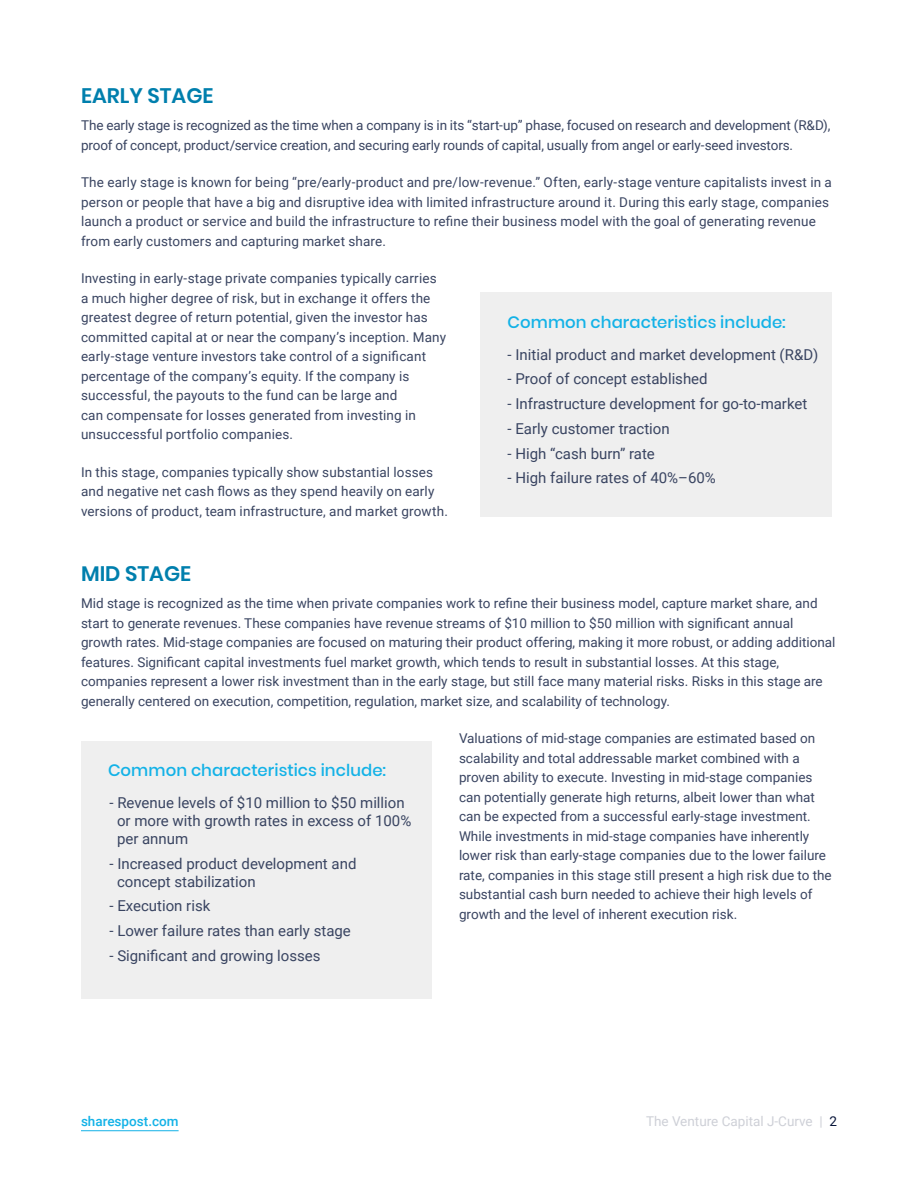
<style>
.page{position:relative;width:918px;height:1188px;background:#fff}
.page>*{position:absolute;margin:0;border:0;box-sizing:border-box;transform-origin:0 0}
.t1{font:600 21px "Poppins";color:#007fad}
.t2{font:500 16.5px "Poppins";letter-spacing:.005em;color:#13b2e7}
.Body_Copy{font:15px/18px "Roboto";color:#394461}
.Body_Copy-2{font:13.5px/19.5px "Roboto";color:#394461}
.t3{font:13.5px "Roboto";color:#ced0d7}
.t4{font:500 13.5px "Roboto";color:#13b2e7}
.s1{color:#081539}
</style>
<div class="page">
<hr style="left:81px;top:1130px;width:98px;height:1px;background:#13b2e7">
<div style="left:481px;top:293px;width:351px;height:224px;background:#efefef"></div>
<div style="left:81px;top:741px;width:351px;height:257px;background:#efefef"></div>
<h2 class="t1" style="left:81px;top:84px;width:134px">EARLY STAGE</h2>
<p class="Body_Copy-2" style="left:81px;top:115px;width:751px">The early stage is recognized as the time when a company is in its “start-up” phase, focused on research and development (R&amp;D), proof of concept, product/service creation, and securing early rounds of capital, usually from angel or early-seed investors.</p>
<p class="Body_Copy-2" style="left:81px;top:172px;width:752px">The early stage is known for being “pre/early-product and pre/low-revenue.” Often, early-stage venture capitalists invest in a person or people that have a big and disruptive idea with limited infrastructure around it. During this early stage, companies launch a product or service and build the infrastructure to refine their business model with the goal of generating revenue from early customers and capturing market share.</p>
<p class="Body_Copy-2" style="left:81px;top:268px;width:367px">Investing in early-stage private companies typically carries a much higher degree of risk, but in exchange it offers the greatest degree of return potential, given the investor has committed capital at or near the company’s inception. Many early-stage venture investors take control of a significant percentage of the company’s equity. If the company is successful, the payouts to the fund can be large and<br>can compensate for losses generated from investing in unsuccessful portfolio companies.</p>
<p class="Body_Copy-2" style="left:81px;top:462px;width:368px">In this stage, companies typically show substantial losses and negative net cash flows as they spend heavily on early versions of product, team infrastructure, and market growth.</p>
<h3 class="t2" style="left:508px;top:313px;width:280px">Common characteristics include:</h3>
<p class="Body_Copy" style="left:508px;top:345px;width:312px">- Initial product and market development (R&amp;D)</p>
<p class="Body_Copy" style="left:508px;top:370px;width:202px">- Proof of concept established</p>
<p class="Body_Copy" style="left:508px;top:394px;width:301px">- Infrastructure development for go-to-market</p>
<p class="Body_Copy" style="left:508px;top:419px;width:164px">- Early customer traction</p>
<p class="Body_Copy" style="left:508px;top:444px;width:149px">- High “cash burn” rate</p>
<p class="Body_Copy" style="left:508px;top:469px;width:210px">- High failure rates of 40%–60%</p>
<h2 class="t1" style="left:81px;top:562px;width:112px">MID STAGE</h2>
<p class="Body_Copy-2" style="left:81px;top:593px;width:756px">Mid stage is recognized as the time when private companies work to refine their business model, capture market share, and start to generate revenues. These companies have revenue streams of $10 million to $50 million with significant annual growth rates. Mid-stage companies are focused on maturing their product offering, making it more robust, or adding additional features. Significant capital investments fuel market growth, which tends to result in substantial losses. At this stage, companies represent a lower risk investment than in the early stage, but still face many material risks. Risks in this stage are generally centered on execution, competition, regulation, market size, and scalability of technology.</p>
<p class="Body_Copy-2" style="left:459px;top:728px;width:374px">Valuations of mid-stage companies are estimated based on scalability and total addressable market combined with a proven ability to execute. Investing in mid-stage companies can potentially generate high returns, albeit lower than what can be expected from a successful early-stage investment.<br>While investments in mid-stage companies have inherently lower risk than early-stage companies due to the lower failure rate, companies in this stage still present a high risk due to the substantial cash burn needed to achieve their high levels of growth and the level of inherent execution risk.</p>
<h3 class="t2" style="left:108px;top:761px;width:280px">Common characteristics include:</h3>
<p class="Body_Copy" style="left:117px;top:793px;width:296px;text-indent:-8px">- Revenue levels of $10 million to $50 million or more with growth rates in excess of 100% per annum</p>
<p class="Body_Copy" style="left:117px;top:854px;width:241px;text-indent:-8px">- Increased product development and concept stabilization</p>
<p class="Body_Copy" style="left:110px;top:897px;width:102px">- Execution risk</p>
<p class="Body_Copy" style="left:110px;top:921px;width:243px">- Lower failure rates than early stage</p>
<p class="Body_Copy" style="left:110px;top:946px;width:213px">- Significant and growing losses</p>
<p class="t4" style="left:81px;top:1112px;width:99px">sharespost.com</p>
<p class="t3" style="left:646px;top:1112px;width:192px">The Venture Capital J-Curve | <span class="s1">2</span></p>
</div>
